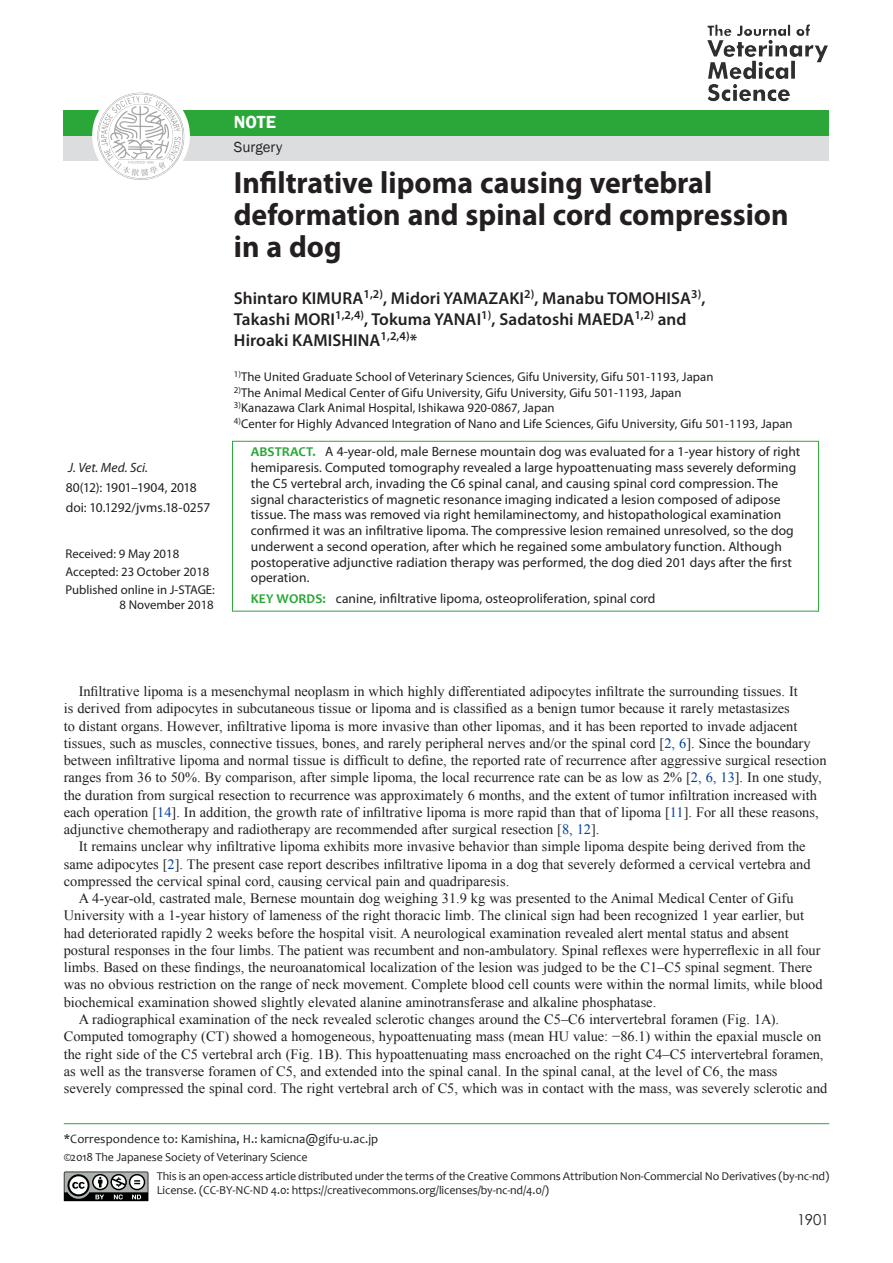
<style>
.page{position:relative;width:893px;height:1263px;background:#fff}
.page>*{position:absolute;margin:0;border:0;box-sizing:border-box;transform-origin:0 0}
.t1{font:700 30.75px/32.2px "Myriad Pro";color:#231f20}
.t2{font:600 18px "Franklin Gothic";color:#fff}
.t3{font:600 17.25px/21px "Myriad Pro";letter-spacing:.005em;color:#231f20}
.t4{font:15px "Franklin Gothic";color:#231f20}
.t5{font:15px "Century Gothic";color:#231f20}
.t6{font:14.25px/17.2px "Times New Roman";color:#231f20}
.t7{font:13.5px/15.8px "Myriad Pro";letter-spacing:.005em;color:#231f20}
.t8{font:13.5px/20px "Myriad Pro";letter-spacing:-.015em;color:#231f20}
.t9{font:italic 13.5px "Myriad Pro";color:#231f20}
.t10{font:12.75px/15.6px "Myriad Pro";letter-spacing:.005em;color:#231f20}
.t11{font:12.75px "Candara";letter-spacing:.005em;color:#231f20}
.t12{font:12px/20px "Candara";letter-spacing:-.01em;color:#231f20}
.s1{font-family:"Candara";font-weight:700;color:#2aa738}
.s2{color:#003f98}
</style>
<div class="page">
<hr style="left:64px;top:1123px;width:765px;height:1px;background:#2aa738">
<div style="left:64px;top:136px;width:765px;height:25px;background:#dcdddf"></div>
<div style="left:64px;top:111px;width:765px;height:25px;background:#2aa738"></div>
<div style="left:92px;top:87px;width:98px;height:97px;background:#fff;border-radius:50%"></div>
<svg style="left:94px;top:92px;width:93px;height:88px"></svg>
<img style="left:707px;top:24px;width:106px;height:33px">
<div style="left:232px;top:441px;width:587px;height:170px;border:1px solid #2aa738"></div>
<svg style="left:64px;top:1171px;width:84px;height:30px"></svg>
<p class="t9" style="left:68px;top:459px;width:81px">J. Vet. Med. Sci.</p>
<p class="t8" style="left:66px;top:477px;width:146px">80(12): 1901–1904, 2018 doi: 10.1292/jvms.18-0257</p>
<p class="t10" style="left:66px;top:544px;width:151px;line-height:17.9px">Received: 9 May 2018<br>Accepted: 23 October 2018<br>Published online in J-STAGE:</p>
<p class="t10" style="left:120px;top:597px;width:96px">8 November 2018</p>
<p class="t2" style="left:234px;top:111px;width:44px">NOTE</p>
<p class="t4" style="left:234px;top:138px;width:50px">Surgery</p>
<h1 class="t1" style="left:234px;top:165px;width:556px">Infiltrative lipoma causing vertebral deformation and spinal cord compression in a dog</h1>
<p class="t3" style="left:234px;top:287px;width:473px">Shintaro KIMURA<sup>1,2)</sup>, Midori YAMAZAKI<sup>2)</sup>, Manabu TOMOHISA<sup>3)</sup>,<br>Takashi MORI<sup>1,2,4)</sup>, Tokuma YANAI<sup>1)</sup>, Sadatoshi MAEDA<sup>1,2)</sup> and<br>Hiroaki KAMISHINA<sup>1,2,4)</sup>*</p>
<p class="t10" style="left:234px;top:369px;width:560px"><sup>1)</sup>The United Graduate School of Veterinary Sciences, Gifu University, Gifu 501-1193, Japan<br><sup>2)</sup>The Animal Medical Center of Gifu University, Gifu University, Gifu 501-1193, Japan<br><sup>3)</sup>Kanazawa Clark Animal Hospital, Ishikawa 920-0867, Japan<br><sup>4)</sup>Center for Highly Advanced Integration of Nano and Life Sciences, Gifu University, Gifu 501-1193, Japan</p>
<p class="t7" style="left:251px;top:444px;width:551px"><span class="s1">ABSTRACT.</span> A 4-year-old, male Bernese mountain dog was evaluated for a 1-year history of right hemiparesis. Computed tomography revealed a large hypoattenuating mass severely deforming the C5 vertebral arch, invading the C6 spinal canal, and causing spinal cord compression. The signal characteristics of magnetic resonance imaging indicated a lesion composed of adipose tissue. The mass was removed via right hemilaminectomy, and histopathological examination confirmed it was an infiltrative lipoma. The compressive lesion remained unresolved, so the dog underwent a second operation, after which he regained some ambulatory function. Although postoperative adjunctive radiation therapy was performed, the dog died 201 days after the first operation.</p>
<p class="t7" style="left:251px;top:591px;width:406px"><span class="s1">KEY WORDS:</span> canine, infiltrative lipoma, osteoproliferation, spinal cord</p>
<p class="t6" style="left:64px;top:682px;width:764px;text-indent:15px">Infiltrative lipoma is a mesenchymal neoplasm in which highly differentiated adipocytes infiltrate the surrounding tissues. It<br>is derived from adipocytes in subcutaneous tissue or lipoma and is classified as a benign tumor because it rarely metastasizes<br>to distant organs. However, infiltrative lipoma is more invasive than other lipomas, and it has been reported to invade adjacent tissues, such as muscles, connective tissues, bones, and rarely peripheral nerves and/or the spinal cord [<span class="s2">2, 6</span>]. Since the boundary between infiltrative lipoma and normal tissue is difficult to define, the reported rate of recurrence after aggressive surgical resection ranges from 36 to 50%. By comparison, after simple lipoma, the local recurrence rate can be as low as 2% [<span class="s2">2, 6, 13</span>]. In one study, the duration from surgical resection to recurrence was approximately 6 months, and the extent of tumor infiltration increased with each operation [<span class="s2">14</span>]. In addition, the growth rate of infiltrative lipoma is more rapid than that of lipoma [<span class="s2">11</span>]. For all these reasons, adjunctive chemotherapy and radiotherapy are recommended after surgical resection [<span class="s2">8, 12</span>].</p>
<p class="t6" style="left:64px;top:838px;width:748px;text-indent:15px">It remains unclear why infiltrative lipoma exhibits more invasive behavior than simple lipoma despite being derived from the same adipocytes [<span class="s2">2</span>]. The present case report describes infiltrative lipoma in a dog that severely deformed a cervical vertebra and compressed the cervical spinal cord, causing cervical pain and quadriparesis.</p>
<p class="t6" style="left:79px;top:889px;width:716px">A 4-year-old, castrated male, Bernese mountain dog weighing 31.9 kg was presented to the Animal Medical Center of Gifu</p>
<p class="t6" style="left:64px;top:907px;width:742px">University with a 1-year history of lameness of the right thoracic limb. The clinical sign had been recognized 1 year earlier, but</p>
<p class="t6" style="left:64px;top:924px;width:726px">had deteriorated rapidly 2 weeks before the hospital visit. A neurological examination revealed alert mental status and absent</p>
<p class="t6" style="left:64px;top:941px;width:758px">postural responses in the four limbs. The patient was recumbent and non-ambulatory. Spinal reflexes were hyperreflexic in all four</p>
<p class="t6" style="left:64px;top:958px;width:750px">limbs. Based on these findings, the neuroanatomical localization of the lesion was judged to be the C1–C5 spinal segment. There</p>
<p class="t6" style="left:64px;top:976px;width:760px">was no obvious restriction on the range of neck movement. Complete blood cell counts were within the normal limits, while blood</p>
<p class="t6" style="left:64px;top:993px;width:594px">biochemical examination showed slightly elevated alanine aminotransferase and alkaline phosphatase.</p>
<p class="t6" style="left:79px;top:1010px;width:702px">A radiographical examination of the neck revealed sclerotic changes around the C5–C6 intervertebral foramen (Fig. 1A).</p>
<p class="t6" style="left:64px;top:1028px;width:759px">Computed tomography (CT) showed a homogeneous, hypoattenuating mass (mean HU value: −86.1) within the epaxial muscle on</p>
<p class="t6" style="left:64px;top:1045px;width:761px">the right side of the C5 vertebral arch (Fig. 1B). This hypoattenuating mass encroached on the right C4–C5 intervertebral foramen,</p>
<p class="t6" style="left:64px;top:1062px;width:715px">as well as the transverse foramen of C5, and extended into the spinal canal. In the spinal canal, at the level of C6, the mass</p>
<p class="t6" style="left:64px;top:1079px;width:765px">severely compressed the spinal cord. The right vertebral arch of C5, which was in contact with the mass, was severely sclerotic and</p>
<p class="t11" style="left:64px;top:1130px;width:316px">*Correspondence to: Kamishina, H.: kamicna@gifu-u.ac.jp</p>
<p class="t12" style="left:157px;top:1146px;width:674px;text-indent:-93px">©2018 The Japanese Society of Veterinary Science<br>This is an open-access article distributed under the terms of the Creative Commons Attribution Non-Commercial No Derivatives (by-nc-nd)</p>
<p class="t12" style="left:157px;top:1180px;width:394px">License. (CC-BY-NC-ND 4.0: https://creativecommons.org/licenses/by-nc-nd/4.0/)</p>
<p class="t5" style="left:797px;top:1209px;width:33px">1901</p>
</div>
